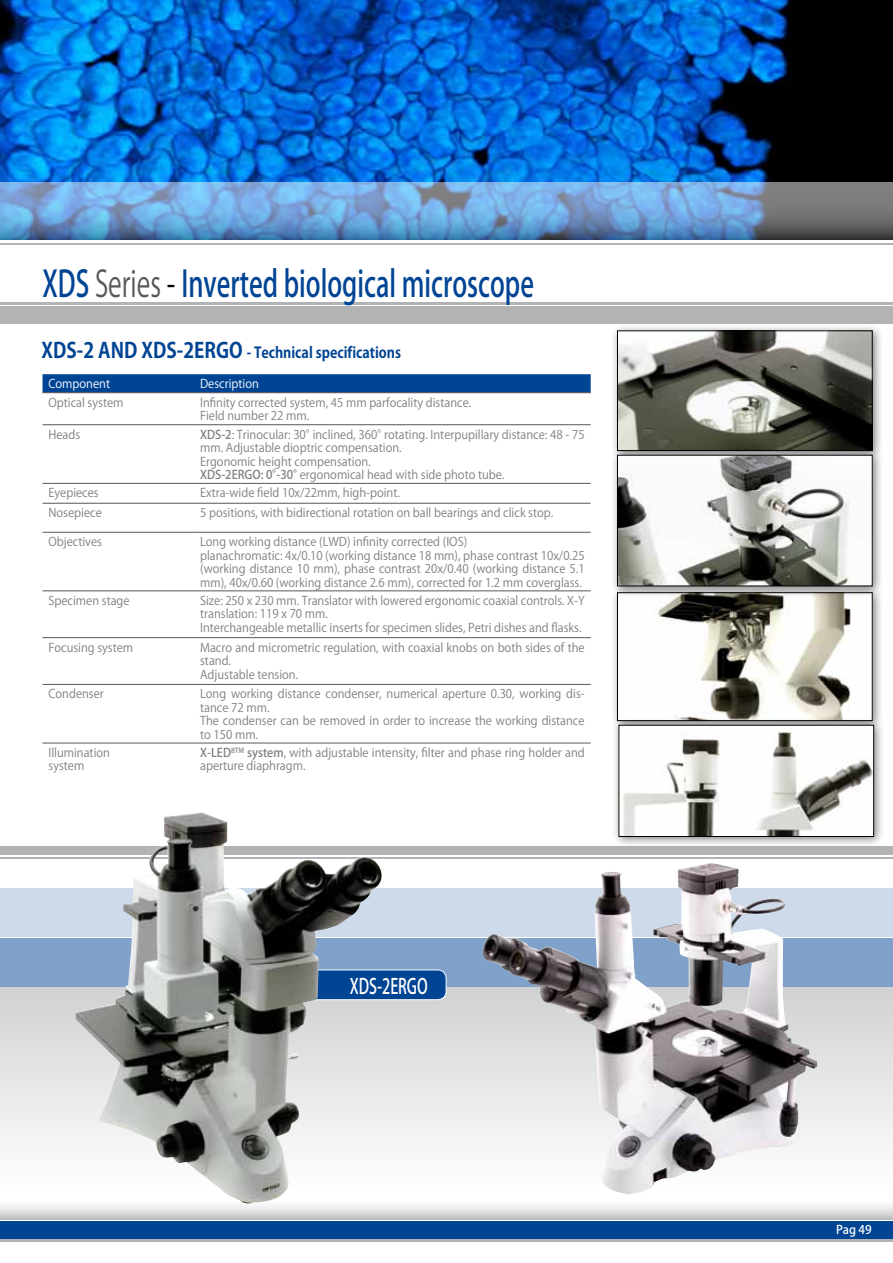
<style>
.page{position:relative;width:893px;height:1263px;background:#fff}
.page>*{position:absolute;margin:0;border:0;box-sizing:border-box;transform-origin:0 0}
.t1{font:500 36px "Koz Go Pro";color:#004494;scale:.7 1}
.t2{font:500 21px "Koz Go Pro";color:#fff;scale:.7 1}
.t3{font:700 15px "Koz Go Pro";color:#004494;scale:.9 1}
.t4{font:12px/13.5px "Koz Go Pro";color:#7e7f81;scale:.95 1}
.t5{font:12px "Koz Go Pro";color:#fff;scale:.95 1}
.t6{font:500 12px "Koz Go Pro";color:#fff}
.s1{font-weight:400;color:#58585a}
.s2{font-weight:400;color:#000}
.s3{font-size:21px}
.s4{font-weight:500}
</style>
<div class="page">
<div style="left:0;top:1221px;width:893px;height:17px;background:#004494"></div>
<hr style="left:0;top:303px;width:893px;height:2px;background:#b1b3b4">
<hr style="left:0;top:1240px;width:893px;height:2px;background:#b1b3b4">
<div style="left:0;top:306px;width:893px;height:17px;background:#b1b3b4"></div>
<svg style="left:0;top:1205px;width:893px;height:14px;background:#dbdcdd"></svg>
<div style="left:0;top:988px;width:893px;height:200px;background:linear-gradient(to bottom,#d1d1d3,#fefefe)"></div>
<div style="left:0;top:846px;width:893px;height:8px;background:#b1b3b4"></div>
<hr style="left:0;top:857px;width:893px;height:1px;background:#b1b3b4">
<hr style="left:0;top:244px;width:893px;height:1px;background:#b1b3b4">
<div style="left:0;top:938px;width:893px;height:49px;background:#80a1c9"></div>
<div style="left:0;top:888px;width:893px;height:48px;background:#cddaea"></div>
<div style="left:610px;top:586px;width:274px;height:146px;background:#000;opacity:.5"></div>
<img style="left:619px;top:597px;width:251px;height:121px">
<div style="left:612px;top:718px;width:273px;height:130px;background:#000;opacity:.5"></div>
<img style="left:621px;top:727px;width:251px;height:108px">
<div style="left:619px;top:725px;width:255px;height:112px;border:1px solid #000"></div>
<div style="left:610px;top:324px;width:274px;height:138px;background:#000;opacity:.5"></div>
<img style="left:619px;top:333px;width:251px;height:115px">
<div style="left:617px;top:331px;width:255px;height:120px;border:1px solid #000"></div>
<div style="left:610px;top:448px;width:274px;height:149px;background:#000;opacity:.5"></div>
<img style="left:619px;top:457px;width:251px;height:127px">
<div style="left:617px;top:455px;width:255px;height:131px;border:1px solid #000"></div>
<div style="left:305px;top:970px;width:141px;height:30px;background:#004494;border-radius:9px"></div>
<div style="left:305px;top:969px;width:141px;height:31px;border:1px solid #fff;border-radius:9px"></div>
<img style="left:75px;top:812px;width:308px;height:392px">
<img style="left:481px;top:869px;width:337px;height:326px">
<img style="left:0;top:0;width:893px;height:183px">
<svg style="left:0;top:183px;width:893px;height:57px;background:#6c98c3"></svg>
<div style="left:43px;top:374px;width:548px;height:18px;background:#004494"></div>
<hr style="left:43px;top:392px;width:151px;height:1px;background:#58585a">
<hr style="left:194px;top:392px;width:397px;height:1px;background:#58585a">
<hr style="left:43px;top:424px;width:151px;height:1px;background:#58585a">
<hr style="left:194px;top:424px;width:397px;height:1px;background:#58585a">
<hr style="left:43px;top:483px;width:151px;height:1px;background:#58585a">
<hr style="left:194px;top:483px;width:397px;height:1px;background:#58585a">
<hr style="left:43px;top:503px;width:151px;height:1px;background:#58585a">
<hr style="left:194px;top:503px;width:397px;height:1px;background:#58585a">
<hr style="left:43px;top:532px;width:151px;height:1px;background:#58585a">
<hr style="left:194px;top:532px;width:397px;height:1px;background:#58585a">
<hr style="left:43px;top:591px;width:151px;height:1px;background:#58585a">
<hr style="left:194px;top:591px;width:397px;height:1px;background:#58585a">
<hr style="left:43px;top:637px;width:151px;height:1px;background:#58585a">
<hr style="left:194px;top:637px;width:397px;height:1px;background:#58585a">
<hr style="left:43px;top:684px;width:151px;height:1px;background:#58585a">
<hr style="left:194px;top:684px;width:397px;height:1px;background:#58585a">
<hr style="left:43px;top:743px;width:151px;height:1px;background:#58585a">
<hr style="left:194px;top:743px;width:397px;height:1px;background:#58585a">
<h1 class="t1" style="left:43px;top:261px;width:704px">XDS <span class="s1">Series</span> <span class="s2">-</span> Inverted biological microscope</h1>
<p class="t3" style="left:42px;top:342px;width:401px"><span class="s3">XDS-2 AND XDS-2ERGO</span> - Technical specifications</p>
<p class="t5" style="left:49px;top:376px;width:66px">Component</p>
<p class="t5" style="left:200px;top:376px;width:63px">Description</p>
<p class="t4" style="left:49px;top:396px;width:80px">Optical system</p>
<p class="t4" style="left:200px;top:396px;width:287px">Infinity corrected system, 45 mm parfocality distance.<br>Field number 22 mm.</p>
<p class="t4" style="left:49px;top:428px;width:35px">Heads</p>
<p class="t4" style="left:200px;top:428px;width:406px"><span class="s4">XDS-2</span>: Trinocular: 30°inclined, 360°rotating. Interpupillary distance: 48 - 75 mm. Adjustable dioptric compensation.<br>Ergonomic height compensation.<br><span class="s4">XDS-2ERGO: 0°-30°</span>ergonomical head with side photo tube.</p>
<p class="t4" style="left:49px;top:486px;width:54px">Eyepieces</p>
<p class="t4" style="left:200px;top:486px;width:212px">Extra-wide field 10x/22mm, high-point.</p>
<p class="t4" style="left:49px;top:506px;width:58px">Nosepiece</p>
<p class="t4" style="left:200px;top:506px;width:373px">5 positions, with bidirectional rotation on ball bearings and click stop.</p>
<p class="t4" style="left:49px;top:535px;width:58px">Objectives</p>
<p class="t4" style="left:200px;top:535px;width:406px">Long working distance (LWD) infinity corrected (IOS)<br>planachromatic: 4x/0.10 (working distance 18 mm), phase contrast 10x/0.25 (working distance 10 mm), phase contrast 20x/0.40 (working distance 5.1 mm), 40x/0.60 (working distance 2.6 mm), corrected for 1.2 mm coverglass.</p>
<p class="t4" style="left:49px;top:594px;width:87px">Specimen stage</p>
<p class="t4" style="left:200px;top:594px;width:406px">Size: 250 x 230 mm. Translator with lowered ergonomic coaxial controls. X-Y translation: 119 x 70 mm.<br>Interchangeable metallic inserts for specimen slides, Petri dishes and flasks.</p>
<p class="t4" style="left:49px;top:641px;width:91px">Focusing system</p>
<p class="t4" style="left:200px;top:641px;width:406px">Macro and micrometric regulation, with coaxial knobs on both sides of the stand.<br>Adjustable tension.</p>
<p class="t4" style="left:49px;top:687px;width:60px">Condenser</p>
<p class="t4" style="left:200px;top:687px;width:406px">Long working distance condenser, numerical aperture 0.30, working dis&shy;tance 72 mm.<br>The condenser can be removed in order to increase the working distance to 150 mm.</p>
<p class="t4" style="left:49px;top:746px;width:66px">Illumination system</p>
<p class="t4" style="left:200px;top:746px;width:406px"><span class="s4">X-LED</span><sup>8TM</sup> <span class="s4">system</span>, with adjustable intensity, filter and phase ring holder and aperture diaphragm.</p>
<h2 class="t2" style="left:350px;top:972px;width:113px">XDS-2ERGO</h2>
<p class="t6" style="left:836px;top:1222px;width:37px">Pag 49</p>
</div>
